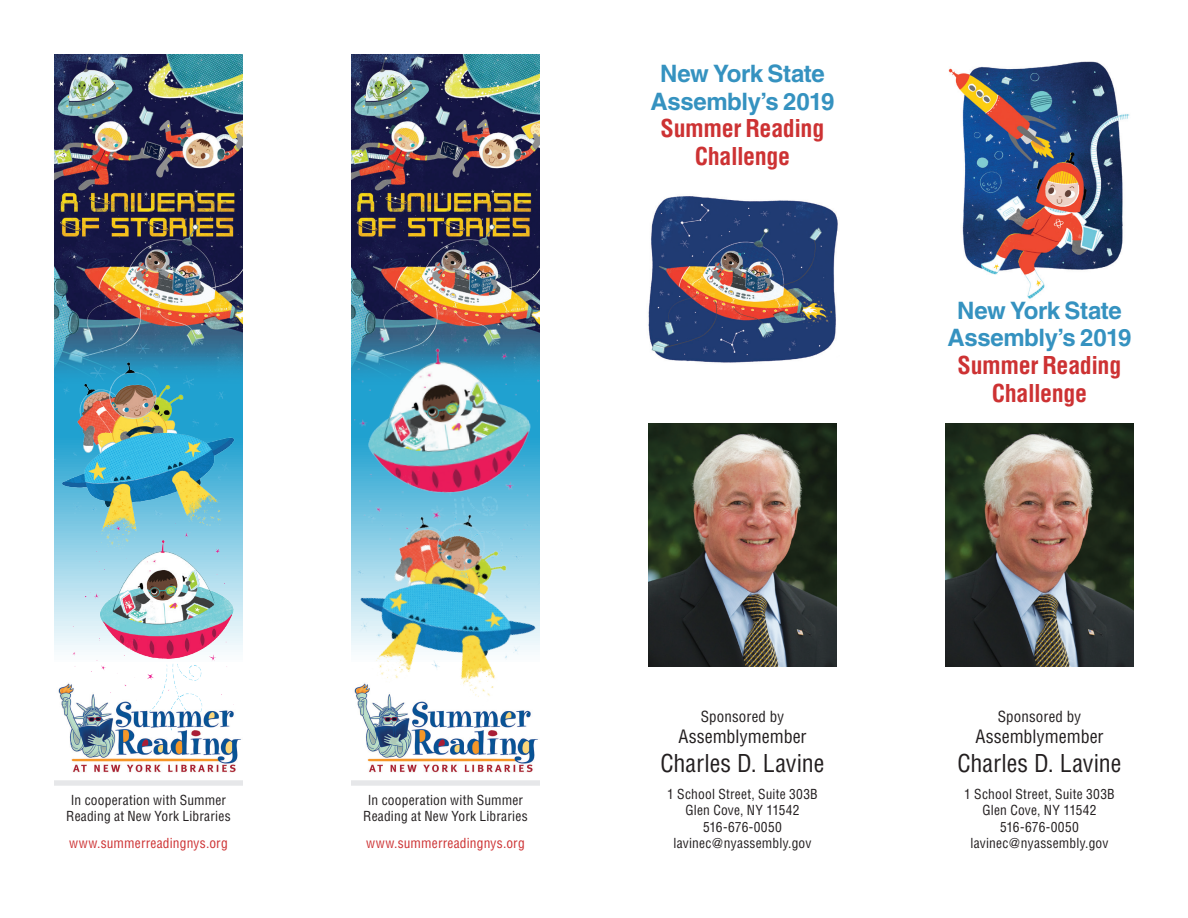
<style>
.page{position:relative;width:1188px;height:918px;background:#fff}
.page>*{position:absolute;margin:0;border:0;box-sizing:border-box;transform-origin:0 0}
.t1{font:700 24px/27.8px "Helvetica";letter-spacing:-.02em;color:#3592c0;text-align:center}
.t2{font:condensed 24px "Helvetica";color:#231f20}
.t3{font:condensed 18px "Helvetica";color:#231f20}
.t4{font:condensed 15px "Helvetica";letter-spacing:.01em;color:#231f20}
.t5{font:condensed 13.5px/16.2px "Helvetica";letter-spacing:.015em;color:#231f20;text-align:center}
.t6{font:condensed 13.5px "Helvetica";letter-spacing:.015em;color:#cd3233}
.s1{font-stretch:condensed;color:#cd3233}
</style>
<div class="page">
<img style="left:648px;top:196px;width:190px;height:167px">
<img style="left:948px;top:61px;width:182px;height:238px">
<div style="left:54px;top:780px;width:189px;height:6px;background:#e6e7e9"></div>
<img style="left:54px;top:54px;width:189px;height:265px">
<img style="left:54px;top:319px;width:189px;height:185px">
<img style="left:54px;top:504px;width:189px;height:178px">
<img style="left:58px;top:682px;width:183px;height:91px">
<div style="left:351px;top:780px;width:189px;height:6px;background:#e6e7e9"></div>
<img style="left:351px;top:54px;width:189px;height:256px">
<img style="left:351px;top:608px;width:189px;height:74px">
<img style="left:351px;top:310px;width:189px;height:298px">
<img style="left:354px;top:682px;width:184px;height:91px">
<img style="left:648px;top:423px;width:189px;height:243px">
<img style="left:945px;top:423px;width:189px;height:243px">
<p class="t5" style="left:66px;top:792px;width:166px">In cooperation with Summer<br>Reading at New York Libraries</p>
<p class="t6" style="left:69px;top:834px;width:160px">www.summerreadingnys.org</p>
<p class="t5" style="left:363px;top:792px;width:166px">In cooperation with Summer<br>Reading at New York Libraries</p>
<p class="t6" style="left:366px;top:834px;width:160px">www.summerreadingnys.org</p>
<p class="t1" style="left:651px;top:59px;width:185px">New York State<br>Assembly’s 2019<br><span class="s1">Summer Reading<br>Challenge</span></p>
<p class="t1" style="left:948px;top:296px;width:185px">New York State<br>Assembly’s 2019<br><span class="s1">Summer Reading<br>Challenge</span></p>
<p class="t4" style="left:701px;top:707px;width:85px">Sponsored by</p>
<p class="t3" style="left:678px;top:726px;width:130px">Assemblymember</p>
<p class="t2" style="left:660px;top:748px;width:166px">Charles D. Lavine</p>
<p class="t5" style="left:667px;top:786px;width:152px">1 School Street, Suite 303B</p>
<p class="t5" style="left:686px;top:802px;width:115px">Glen Cove, NY 11542</p>
<p class="t5" style="left:703px;top:819px;width:80px">516-676-0050</p>
<p class="t5" style="left:674px;top:835px;width:139px">lavinec@nyassembly.gov</p>
<p class="t4" style="left:998px;top:707px;width:85px">Sponsored by</p>
<p class="t3" style="left:975px;top:726px;width:130px">Assemblymember</p>
<p class="t2" style="left:957px;top:748px;width:166px">Charles D. Lavine</p>
<p class="t5" style="left:964px;top:786px;width:152px">1 School Street, Suite 303B</p>
<p class="t5" style="left:983px;top:802px;width:115px">Glen Cove, NY 11542</p>
<p class="t5" style="left:1000px;top:819px;width:80px">516-676-0050</p>
<p class="t5" style="left:971px;top:835px;width:139px">lavinec@nyassembly.gov</p>
</div>
